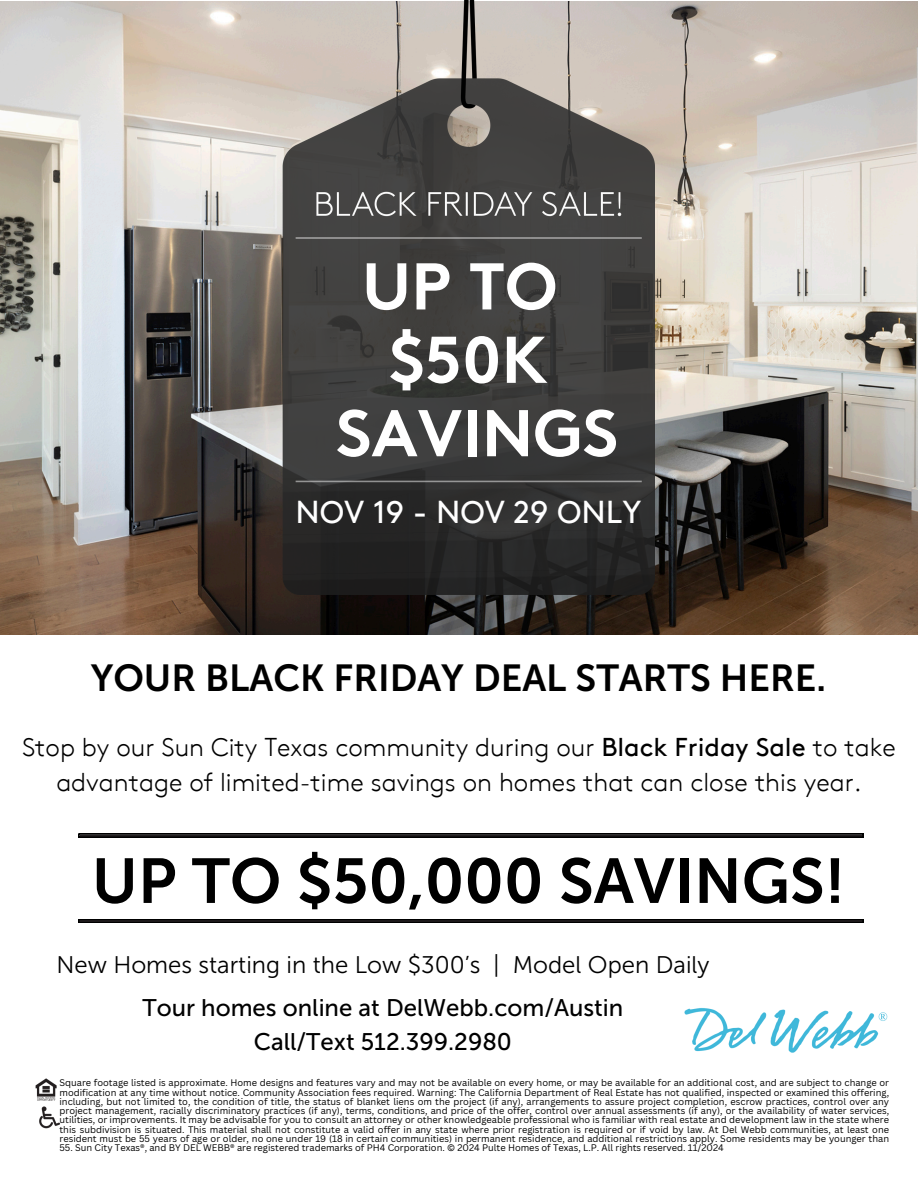
<style>
.page{position:relative;width:918px;height:1188px;background:#fff}
.page>*{position:absolute;margin:0;border:0;box-sizing:border-box;transform-origin:0 0}
.t1{font:700 66px/73.3px "Brown TT";color:#fff;text-align:center}
.t2{font:63px "Museo Sans 700";color:#000}
.t3{font:37.5px "Museo Sans 700";color:#000}
.t4{font:31.65px "Brown TT";color:#fff}
.t5{font:300 25.8px/35.2px "Brown TT";color:#000;text-align:center}
.t6{font:24px/33.8px "Museo Sans 500";color:#000;text-align:center}
.t7{font:24px "Museo Sans 300";color:#000}
.t8{font:9.3px/9.3px "Canva Sans";color:#000;text-align:justify}
.s1{font-weight:400}
</style>
<div class="page">
<img style="left:35px;top:1078px;width:26px;height:51px">
<svg style="left:79px;top:834px;width:784px;height:3px;background:#201e1f"></svg>
<svg style="left:79px;top:919px;width:784px;height:3px;background:#131011"></svg>
<img style="left:684px;top:1008px;width:204px;height:45px">
<img style="left:0;top:1px;width:918px;height:634px">
<img style="left:283px;top:0;width:371px;height:594px">
<h4 class="t1" style="left:336px;top:256px;width:283px">UP TO $50K<br>SAVINGS</h4>
<h4 class="t4" style="left:296px;top:500px;width:347px">NOV 19 - NOV 29 ONLY</h4>
<h4 class="t3" style="left:91px;top:655px;width:737px">YOUR BLACK FRIDAY DEAL STARTS HERE.</h4>
<p class="t5" style="left:22px;top:732px;width:875px">Stop by our Sun City Texas community during our <span class="s1">Black Friday Sale</span> to take advantage of limited-time savings on homes that can close this year.</p>
<p class="t2" style="left:92px;top:844px;width:755px">UP TO $50,000 SAVINGS!</p>
<h1 class="t7" style="left:56px;top:951px;width:655px">New Homes starting in the Low $300’s | Model Open Daily</h1>
<p class="t6" style="left:143px;top:991px;width:482px">Tour homes online at DelWebb.com/Austin<br>Call/Text 512.399.2980</p>
<h2 class="t8" style="left:60px;top:1078px;width:831px">Square footage listed is approximate. Home designs and features vary and may not be available on every home, or may be available for an additional cost, and are subject to change or modification at any time without notice. Community Association fees required. Warning: The California Department of Real Estate has not qualified, inspected or examined this offering, including, but not limited to, the condition of title, the status of blanket liens om the project (if any), arrangements to assure project completion, escrow practices, control over any project management, racially discriminatory practices (if any), terms, conditions, and price of the offer, control over annual assessments (if any), or the availability of water services, utilities, or improvements. It may be advisable for you to consult an attorney or other knowledgeable professional who is familiar with real estate and development law in the state where this subdivision is situated. This material shall not constitute a valid offer in any state where prior registration is required or if void by law. At Del Webb communities, at least one resident must be 55 years of age or older, no one under 19 (18 in certain communities) in permanent residence, and additional restrictions apply. Some residents may be younger than</h2>
<h2 class="t8" style="left:60px;top:1143px;width:666px">55. Sun City Texas®, and BY DEL WEBB® are registered trademarks of PH4 Corporation. © 2024 Pulte Homes of Texas, L.P. All rights reserved. 11/2024</h2>
</div>
